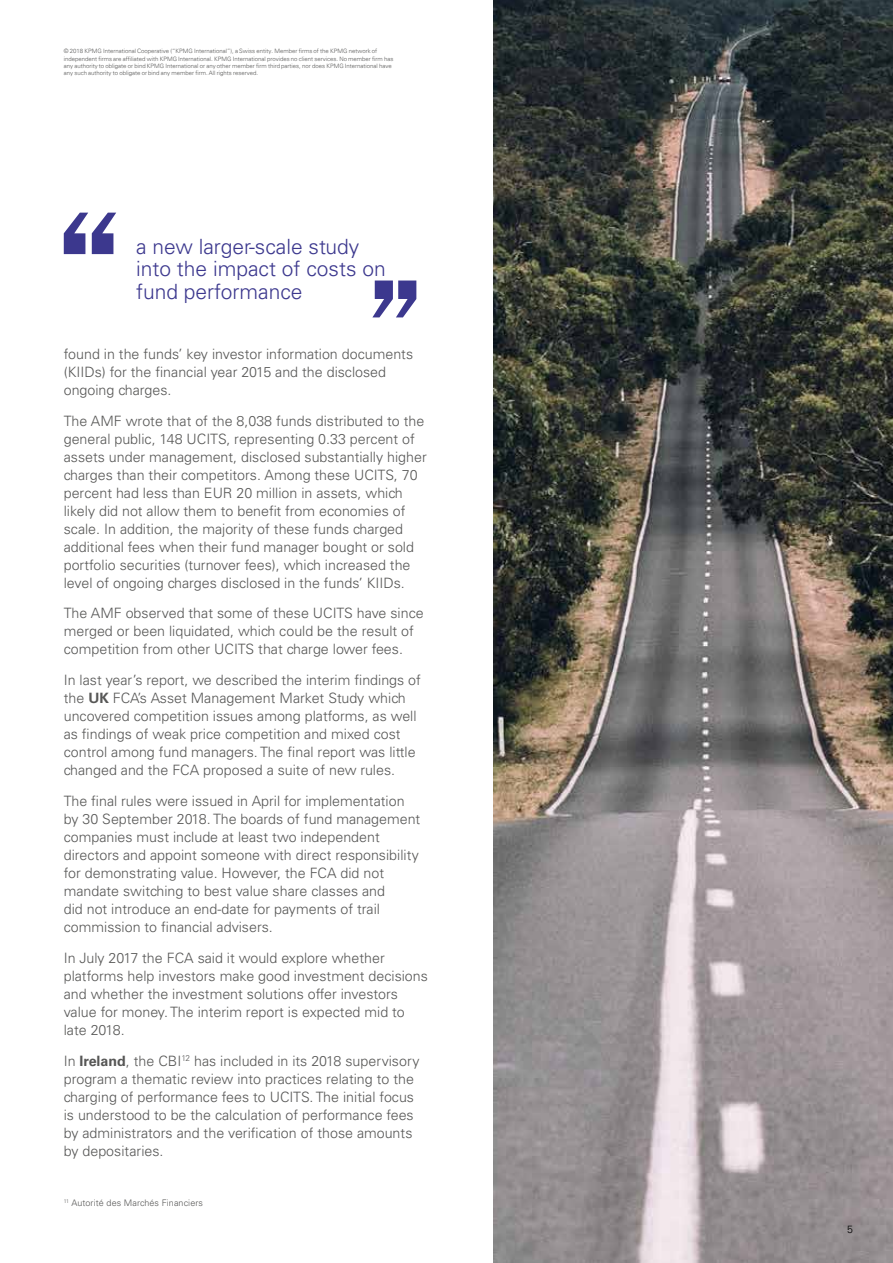
<style>
.page{position:relative;width:893px;height:1263px;background:#fff}
.page>*{position:absolute;margin:0;border:0;box-sizing:border-box;transform-origin:0 0}
.t1{font:300 21px/22.5px "Univers LT Std";color:#3c388e}
.t2{font:300 14.25px/18px "Univers LT Std";color:#575756}
.t3{font:300 10.5px "Univers LT Std";color:#000}
.t4{font:300 9px "Univers LT Std";letter-spacing:.01em;color:#575756}
.t5{font:300 6px/7.2px "Univers 45";color:#575756}
.s1{font-weight:700}
</style>
<div class="page">
<img style="left:493px;top:0;width:400px;height:1263px">
<svg style="left:64px;top:213px;width:52px;height:41px"></svg>
<svg style="left:372px;top:280px;width:44px;height:37px"></svg>
<p class="t5" style="left:64px;top:48px;width:331px">© 2018 KPMG International Cooperative (“KPMG International”), a Swiss entity. Member firms of the KPMG network of independent firms are affiliated with KPMG International. KPMG International provides no client services. No member firm has any authority to obligate or bind KPMG International or any other member firm third parties, nor does KPMG International have any such authority to obligate or bind any member firm. All rights reserved.</p>
<h1 class="t1" style="left:136px;top:235px;width:251px">a new larger-scale study into the impact of costs on fund performance</h1>
<p class="t2" style="left:64px;top:345px;width:351px">found in the funds’ key investor information documents (KIIDs) for the financial year 2015 and the disclosed ongoing charges.</p>
<p class="t2" style="left:64px;top:412px;width:364px">The AMF wrote that of the 8,038 funds distributed to the general public, 148 UCITS, representing 0.33 percent of assets under management, disclosed substantially higher charges than their competitors. Among these UCITS, 70 percent had less than EUR 20 million in assets, which likely did not allow them to benefit from economies of scale. In addition, the majority of these funds charged additional fees when their fund manager bought or sold portfolio securities (turnover fees), which increased the level of ongoing charges disclosed in the funds’ KIIDs.</p>
<p class="t2" style="left:64px;top:604px;width:361px">The AMF observed that some of these UCITS have since merged or been liquidated, which could be the result of competition from other UCITS that charge lower fees.</p>
<p class="t2" style="left:64px;top:671px;width:359px">In last year’s report, we described the interim findings of the <span class="s1">UK</span> FCA’s Asset Management Market Study which uncovered competition issues among platforms, as well as findings of weak price competition and mixed cost control among fund managers. The final report was little changed and the FCA proposed a suite of new rules.</p>
<p class="t2" style="left:64px;top:792px;width:358px">The final rules were issued in April for implementation by 30 September 2018. The boards of fund management companies must include at least two independent directors and appoint someone with direct responsibility for demonstrating value. However, the FCA did not mandate switching to best value share classes and<br>did not introduce an end-date for payments of trail commission to financial advisers.</p>
<p class="t2" style="left:64px;top:949px;width:366px">In July 2017 the FCA said it would explore whether platforms help investors make good investment decisions and whether the investment solutions offer investors value for money. The interim report is expected mid to late 2018.</p>
<p class="t2" style="left:64px;top:1051px;width:357px">In <span class="s1">Ireland</span>, the CBI<sup>12</sup> has included in its 2018 supervisory program a thematic review into practices relating to the charging of performance fees to UCITS. The initial focus is understood to be the calculation of performance fees by administrators and the verification of those amounts by depositaries.</p>
<p class="t4" style="left:64px;top:1197px;width:141px"><sup>11</sup> Autorité des Marchés Financiers</p>
<p class="t3" style="left:847px;top:1223px;width:7px">5</p>
</div>
